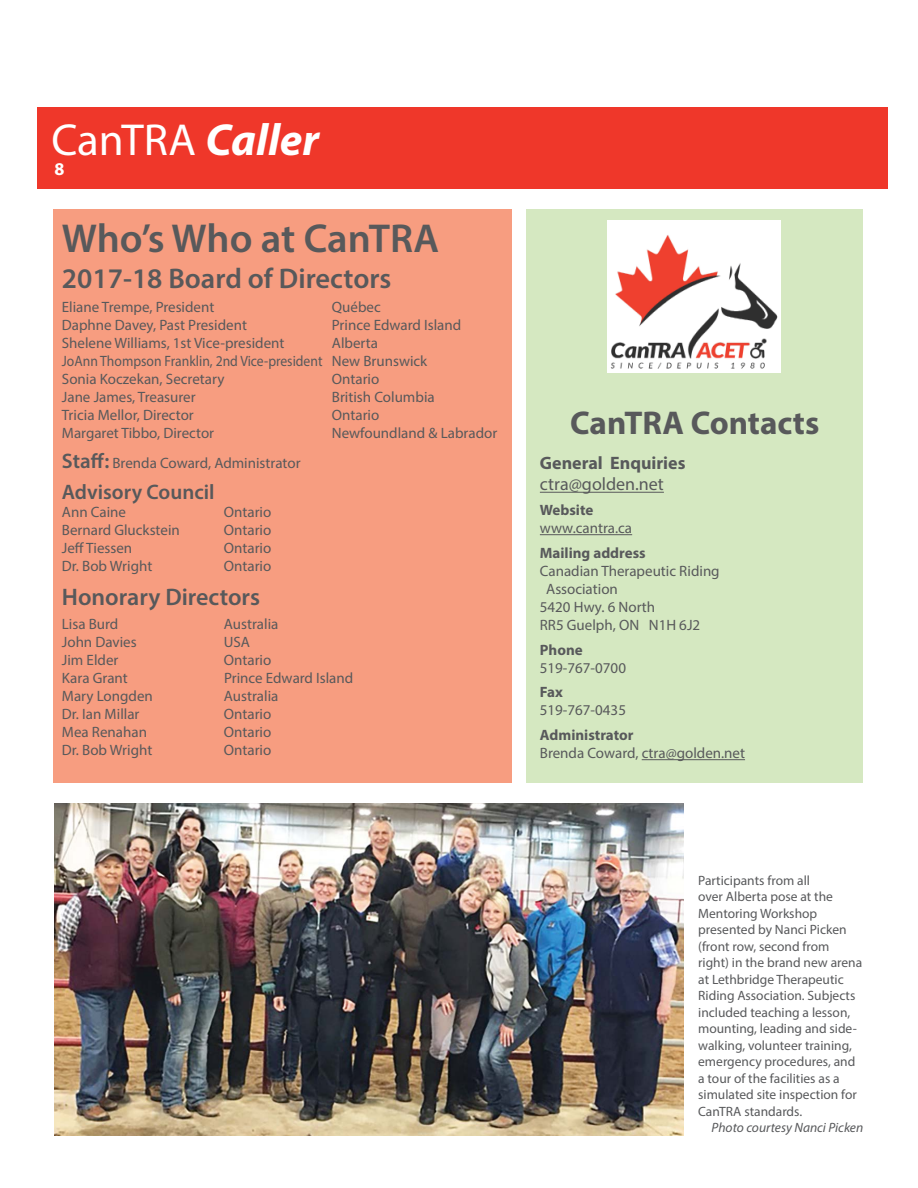
<style>
.page{position:relative;width:918px;height:1188px;background:#fff}
.page>*{position:absolute;margin:0;border:0;box-sizing:border-box;transform-origin:0 0}
.t1{font:45px "Myriad Pro";color:#fff}
.t2{font:600 40.5px "Myriad Pro";letter-spacing:-.005em;color:#58595b}
.t3{font:700 33px "Myriad Pro";color:#58595b}
.t4{font:600 28.5px "Myriad Pro";color:#58595b}
.t5{font:600 24px "Myriad Pro";color:#58595b}
.t6{font:600 21px "Myriad Pro";color:#58595b}
.t7{font:700 18px "Myriad Pro";color:#58595b}
.t8{font:18px "Myriad Pro";color:#58595b}
.t9{font:700 18px "Myriad Pro";color:#fff}
.t10{font:15px/18px "Myriad Pro";color:#58595b}
.t11{font:700 15px "Myriad Pro";color:#58595b}
.t12{font:13.5px/16.5px "Myriad Pro";color:#58595b}
.t13{font:italic 13.5px "Myriad Pro";color:#58595b}
.s1{font-weight:700;font-style:italic}
.s2{font-weight:600;font-size:21px}
</style>
<div class="page">
<div style="left:53px;top:209px;width:459px;height:574px;background:#f79d80"></div>
<div style="left:526px;top:209px;width:337px;height:574px;background:#d5e8c1"></div>
<hr style="left:540px;top:492px;width:124px;height:1px;background:#58595b">
<hr style="left:540px;top:534px;width:92px;height:1px;background:#58595b">
<hr style="left:642px;top:759px;width:103px;height:1px;background:#58595b">
<img style="left:608px;top:220px;width:172px;height:153px">
<div style="left:38px;top:108px;width:850px;height:81px;background:#ef372a"></div>
<img style="left:54px;top:803px;width:630px;height:333px">
<h1 class="t1" style="left:51px;top:122px;width:269px">CanTRA <span class="s1">Caller</span></h1>
<p class="t9" style="left:54px;top:162px;width:11px">8</p>
<h2 class="t2" style="left:62px;top:223px;width:379px">Who’s Who at CanTRA</h2>
<h3 class="t4" style="left:62px;top:268px;width:331px">2017-18 Board of Directors</h3>
<p class="t10" style="left:62px;top:299px;width:154px">Eliane Trempe, President</p>
<p class="t10" style="left:332px;top:299px;width:50px">Québec</p>
<p class="t10" style="left:62px;top:317px;width:187px">Daphne Davey, Past President</p>
<p class="t10" style="left:332px;top:317px;width:131px">Prince Edward Island</p>
<p class="t10" style="left:62px;top:335px;width:224px">Shelene Williams, 1st Vice-president</p>
<p class="t10" style="left:62px;top:335px;width:367px;text-indent:270px">Alberta<br>JoAnn Thompson Franklin, 2nd Vice-president New Brunswick<br>Sonia Koczekan, Secretary</p>
<p class="t10" style="left:332px;top:371px;width:49px">Ontario</p>
<p class="t10" style="left:62px;top:389px;width:135px">Jane James, Treasurer</p>
<p class="t10" style="left:332px;top:389px;width:104px">British Columbia</p>
<p class="t10" style="left:62px;top:407px;width:133px">Tricia Mellor, Director</p>
<p class="t10" style="left:332px;top:407px;width:49px">Ontario</p>
<p class="t10" style="left:62px;top:425px;width:154px">Margaret Tibbo, Director</p>
<p class="t10" style="left:332px;top:425px;width:167px">Newfoundland &amp; Labrador</p>
<p class="t10" style="left:62px;top:456px;width:240px"><span class="s2">Staff:</span> Brenda Coward, Administrator</p>
<h3 class="t6" style="left:62px;top:484px;width:154px">Advisory Council</h3>
<p class="t10" style="left:62px;top:504px;width:66px">Ann Caine</p>
<p class="t10" style="left:224px;top:504px;width:49px">Ontario</p>
<p class="t10" style="left:62px;top:522px;width:119px">Bernard Gluckstein</p>
<p class="t10" style="left:224px;top:522px;width:49px">Ontario</p>
<p class="t10" style="left:62px;top:540px;width:72px">Jeff Tiessen</p>
<p class="t10" style="left:224px;top:540px;width:49px">Ontario</p>
<p class="t10" style="left:62px;top:558px;width:92px">Dr. Bob Wright</p>
<p class="t10" style="left:224px;top:558px;width:49px">Ontario</p>
<h3 class="t5" style="left:62px;top:588px;width:200px">Honorary Directors</h3>
<p class="t10" style="left:62px;top:616px;width:58px">Lisa Burd</p>
<p class="t10" style="left:224px;top:616px;width:56px">Australia</p>
<p class="t10" style="left:62px;top:634px;width:76px">John Davies</p>
<p class="t10" style="left:224px;top:634px;width:28px">USA</p>
<p class="t10" style="left:62px;top:652px;width:58px">Jim Elder</p>
<p class="t10" style="left:224px;top:652px;width:49px">Ontario</p>
<p class="t10" style="left:62px;top:670px;width:67px">Kara Grant</p>
<p class="t10" style="left:224px;top:670px;width:131px">Prince Edward Island</p>
<p class="t10" style="left:62px;top:688px;width:93px">Mary Longden</p>
<p class="t10" style="left:224px;top:688px;width:56px">Australia</p>
<p class="t10" style="left:62px;top:706px;width:79px">Dr. Ian Millar</p>
<p class="t10" style="left:224px;top:706px;width:49px">Ontario</p>
<p class="t10" style="left:62px;top:724px;width:87px">Mea Renahan</p>
<p class="t10" style="left:224px;top:724px;width:49px">Ontario</p>
<p class="t10" style="left:62px;top:742px;width:92px">Dr. Bob Wright</p>
<p class="t10" style="left:224px;top:742px;width:49px">Ontario</p>
<h3 class="t3" style="left:570px;top:410px;width:251px">CanTRA Contacts</h3>
<p class="t7" style="left:540px;top:456px;width:147px">General Enquiries</p>
<p class="t8" style="left:540px;top:478px;width:126px">ctra@golden.net</p>
<p class="t11" style="left:540px;top:505px;width:55px">Website</p>
<p class="t10" style="left:540px;top:521px;width:94px">www.cantra.ca</p>
<p class="t11" style="left:540px;top:547px;width:107px">Mailing address</p>
<p class="t10" style="left:540px;top:563px;width:181px">Canadian Therapeutic Riding</p>
<p class="t10" style="left:546px;top:581px;width:73px">Association</p>
<p class="t10" style="left:540px;top:599px;width:117px">5420 Hwy. 6 North</p>
<p class="t10" style="left:540px;top:617px;width:162px">RR5 Guelph, ON N1H 6J2</p>
<p class="t11" style="left:540px;top:644px;width:44px">Phone</p>
<p class="t10" style="left:540px;top:660px;width:88px">519-767-0700</p>
<p class="t11" style="left:540px;top:687px;width:25px">Fax</p>
<p class="t10" style="left:540px;top:703px;width:88px">519-767-0435</p>
<p class="t11" style="left:540px;top:730px;width:95px">Administrator</p>
<p class="t10" style="left:540px;top:746px;width:207px">Brenda Coward, ctra@golden.net</p>
<p class="t12" style="left:698px;top:874px;width:165px">Participants from all<br>over Alberta pose at the<br>Mentoring Workshop presented by Nanci Picken (front row, second from right) in the brand new arena at Lethbridge Therapeutic<br>Riding Association. Subjects included teaching a lesson, mounting, leading and side&shy;walking, volunteer training, emergency procedures, and a tour of the facilities as a simulated site inspection for<br>CanTRA standards.</p>
<p class="t13" style="left:712px;top:1123px;width:153px">Photo courtesy Nanci Picken</p>
</div>
